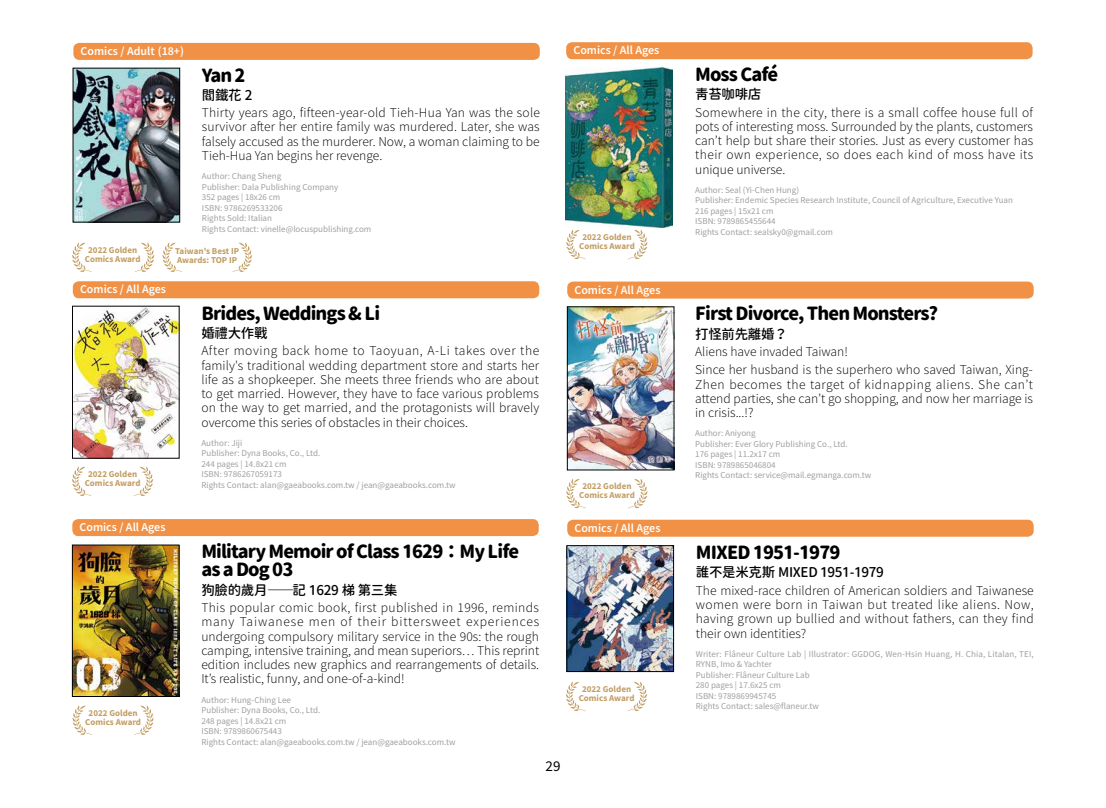
<style>
.page{position:relative;width:1106px;height:808px;background:#fff}
.page>*{position:absolute;margin:0;border:0;box-sizing:border-box;transform-origin:0 0}
.t1{font:18px/18px "Gen Sen Rounded TW H";letter-spacing:-.05em;color:#000}
.t2{font:15px "Source Sans Pro";color:#000}
.t3{font:300 13.5px/14.2px "Source Sans Pro";color:#000;text-align:justify}
.t4{font:13.5px "Gen Sen Rounded TW M";letter-spacing:-.025em;color:#000}
.t5{font:600 12px "Source Sans Pro";color:#fff}
.t6{font:9px/10.5px "Source Sans Pro";color:#9fa0a0}
.t7{font:700 9px/9px "Source Sans Pro";color:#c39e63;text-align:center}
</style>
<div class="page">
<img style="left:74px;top:547px;width:103px;height:147px">
<div style="left:72px;top:545px;width:107px;height:151px;border:1px solid #000"></div>
<img style="left:566px;top:68px;width:107px;height:159px">
<img style="left:569px;top:309px;width:103px;height:159px">
<div style="left:567px;top:307px;width:107px;height:163px;border:1px solid #000"></div>
<img style="left:75px;top:70px;width:103px;height:150px">
<div style="left:73px;top:68px;width:107px;height:154px;border:1px solid #000"></div>
<img style="left:569px;top:548px;width:102px;height:122px">
<div style="left:567px;top:546px;width:106px;height:126px;border:1px solid #000"></div>
<img style="left:74px;top:308px;width:103px;height:148px">
<div style="left:72px;top:519px;width:467px;height:17px;background:#f19145;border-radius:6px"></div>
<div style="left:567px;top:520px;width:466px;height:17px;background:#f19145;border-radius:6px"></div>
<div style="left:566px;top:42px;width:466px;height:17px;background:#f19145;border-radius:6px"></div>
<div style="left:567px;top:282px;width:466px;height:17px;background:#f19145;border-radius:6px"></div>
<div style="left:73px;top:43px;width:467px;height:17px;background:#f19145;border-radius:6px"></div>
<div style="left:73px;top:281px;width:466px;height:17px;background:#f19145;border-radius:6px"></div>
<svg style="left:72px;top:242px;width:20px;height:30px"></svg>
<svg style="left:135px;top:242px;width:19px;height:30px"></svg>
<svg style="left:72px;top:466px;width:20px;height:30px"></svg>
<svg style="left:133px;top:466px;width:20px;height:31px"></svg>
<svg style="left:72px;top:705px;width:20px;height:30px"></svg>
<svg style="left:134px;top:705px;width:20px;height:30px"></svg>
<svg style="left:566px;top:681px;width:19px;height:30px"></svg>
<svg style="left:627px;top:681px;width:20px;height:31px"></svg>
<svg style="left:566px;top:229px;width:20px;height:31px"></svg>
<svg style="left:628px;top:230px;width:19px;height:30px"></svg>
<svg style="left:566px;top:479px;width:20px;height:30px"></svg>
<svg style="left:628px;top:479px;width:19px;height:30px"></svg>
<svg style="left:162px;top:242px;width:20px;height:30px"></svg>
<svg style="left:232px;top:242px;width:20px;height:31px"></svg>
<p class="t5" style="left:81px;top:43px;width:105px">Comics / Adult (18+)</p>
<h1 class="t1" style="left:202px;top:66px;width:45px">Yan 2</h1>
<p class="t4" style="left:202px;top:87px;width:52px">閻鐵花 2</p>
<p class="t3" style="left:202px;top:106px;width:339px">Thirty years ago, fifteen-year-old Tieh-Hua Yan was the sole survivor after her entire family was murdered. Later, she was falsely accused as the murderer. Now, a woman claiming to be Tieh-Hua Yan begins her revenge.</p>
<p class="t6" style="left:202px;top:171px;width:171px">Author: Chang Sheng<br>Publisher: Dala Publishing Company<br>352 pages | 18x26 cm<br>ISBN: 9786269533206<br>Rights Sold: Italian<br>Rights Contact: vinelle@locuspublishing.com</p>
<p class="t7" style="left:85px;top:245px;width:57px">2022 Golden<br>Comics Award</p>
<p class="t5" style="left:80px;top:281px;width:88px">Comics / All Ages</p>
<p class="t7" style="left:85px;top:470px;width:57px">2022 Golden<br>Comics Award</p>
<p class="t7" style="left:175px;top:247px;width:65px;text-align:left">Taiwan's Best IP<br>Awards: TOP IP</p>
<h1 class="t1" style="left:201px;top:304px;width:180px">Brides, Weddings &amp; Li</h1>
<p class="t4" style="left:201px;top:325px;width:68px">婚禮大作戰</p>
<p class="t3" style="left:201px;top:344px;width:339px">After moving back home to Taoyuan, A-Li takes over the family's traditional wedding department store and starts her life as a shopkeeper. She meets three friends who are about to get married. However, they have to face various problems on the way to get married, and the protagonists will bravely overcome this series of obstacles in their choices.</p>
<p class="t6" style="left:201px;top:437px;width:256px">Author: Jiji<br>Publisher: Dyna Books, Co., Ltd.<br>244 pages | 14.8x21 cm<br>ISBN: 9786267059173<br>Rights Contact: alan@gaeabooks.com.tw / jean@gaeabooks.com.tw</p>
<p class="t5" style="left:573px;top:42px;width:88px">Comics / All Ages</p>
<p class="t7" style="left:579px;top:233px;width:57px">2022 Golden<br>Comics Award</p>
<p class="t5" style="left:574px;top:282px;width:88px">Comics / All Ages</p>
<p class="t7" style="left:579px;top:482px;width:57px">2022 Golden<br>Comics Award</p>
<p class="t5" style="left:80px;top:519px;width:88px">Comics / All Ages</p>
<p class="t5" style="left:574px;top:520px;width:88px">Comics / All Ages</p>
<p class="t7" style="left:85px;top:708px;width:57px">2022 Golden<br>Comics Award</p>
<h1 class="t1" style="left:201px;top:543px;width:319px">Military Memoir of Class 1629：My Life as a Dog 03</h1>
<p class="t4" style="left:201px;top:582px;width:198px">狗臉的歲月——記 1629 梯 第三集</p>
<p class="t3" style="left:201px;top:600px;width:339px">This popular comic book, first published in 1996, reminds many Taiwanese men of their bittersweet experiences undergoing compulsory military service in the 90s: the rough camping, intensive training, and mean superiors… This reprint edition includes new graphics and rearrangements of details.<br>It’s realistic, funny, and one-of-a-kind!</p>
<p class="t6" style="left:201px;top:694px;width:256px">Author: Hung-Ching Lee<br>Publisher: Dyna Books, Co., Ltd.<br>248 pages | 14.8x21 cm<br>ISBN: 9789860675443<br>Rights Contact: alan@gaeabooks.com.tw / jean@gaeabooks.com.tw</p>
<p class="t2" style="left:545px;top:757px;width:16px">29</p>
<p class="t7" style="left:578px;top:685px;width:57px">2022 Golden<br>Comics Award</p>
<h1 class="t1" style="left:695px;top:66px;width:85px">Moss Café</h1>
<p class="t4" style="left:695px;top:87px;width:68px">青苔咖啡店</p>
<p class="t3" style="left:695px;top:105px;width:339px">Somewhere in the city, there is a small coffee house full of pots of interesting moss. Surrounded by the plants, customers can’t help but share their stories. Just as every customer has their own experience, so does each kind of moss have its unique universe.</p>
<p class="t6" style="left:695px;top:184px;width:319px">Author: Seal (Yi-Chen Hung)<br>Publisher: Endemic Species Research Institute, Council of Agriculture, Executive Yuan 216 pages | 15x21 cm<br>ISBN: 9789865455644<br>Rights Contact: sealsky0@gmail.com</p>
<h1 class="t1" style="left:695px;top:305px;width:244px">First Divorce, Then Monsters?</h1>
<p class="t4" style="left:695px;top:326px;width:94px">打怪前先離婚？</p>
<p class="t3" style="left:695px;top:342px;width:339px;line-height:18.5px">Aliens have invaded Taiwan!<br>Since her husband is the superhero who saved Taiwan, Xing-</p>
<p class="t3" style="left:695px;top:377px;width:339px">Zhen becomes the target of kidnapping aliens. She can’t attend parties, she can’t go shopping, and now her marriage is in crisis...!?</p>
<p class="t6" style="left:695px;top:428px;width:177px">Author: Aniyong<br>Publisher: Ever Glory Publishing Co., Ltd.<br>176 pages | 11.2x17 cm<br>ISBN: 9789865046804<br>Rights Contact: service@mail.egmanga.com.tw</p>
<h1 class="t1" style="left:696px;top:544px;width:146px">MIXED 1951-1979</h1>
<p class="t4" style="left:696px;top:565px;width:190px">誰不是米克斯 MIXED 1951-1979</p>
<p class="t3" style="left:696px;top:583px;width:339px">The mixed-race children of American soldiers and Taiwanese women were born in Taiwan but treated like aliens. Now, having grown up bullied and without fathers, can they find their own identities?</p>
<p class="t6" style="left:696px;top:648px;width:339px">Writer: Flâneur Culture Lab | Illustrator: GGDOG, Wen-Hsin Huang, H. Chia, Litalan, TEI, RYNB, Imo &amp; Yachter<br>Publisher: Flâneur Culture Lab<br>280 pages | 17.6x25 cm<br>ISBN: 9789869945745<br>Rights Contact: sales@flaneur.tw</p>
</div>
